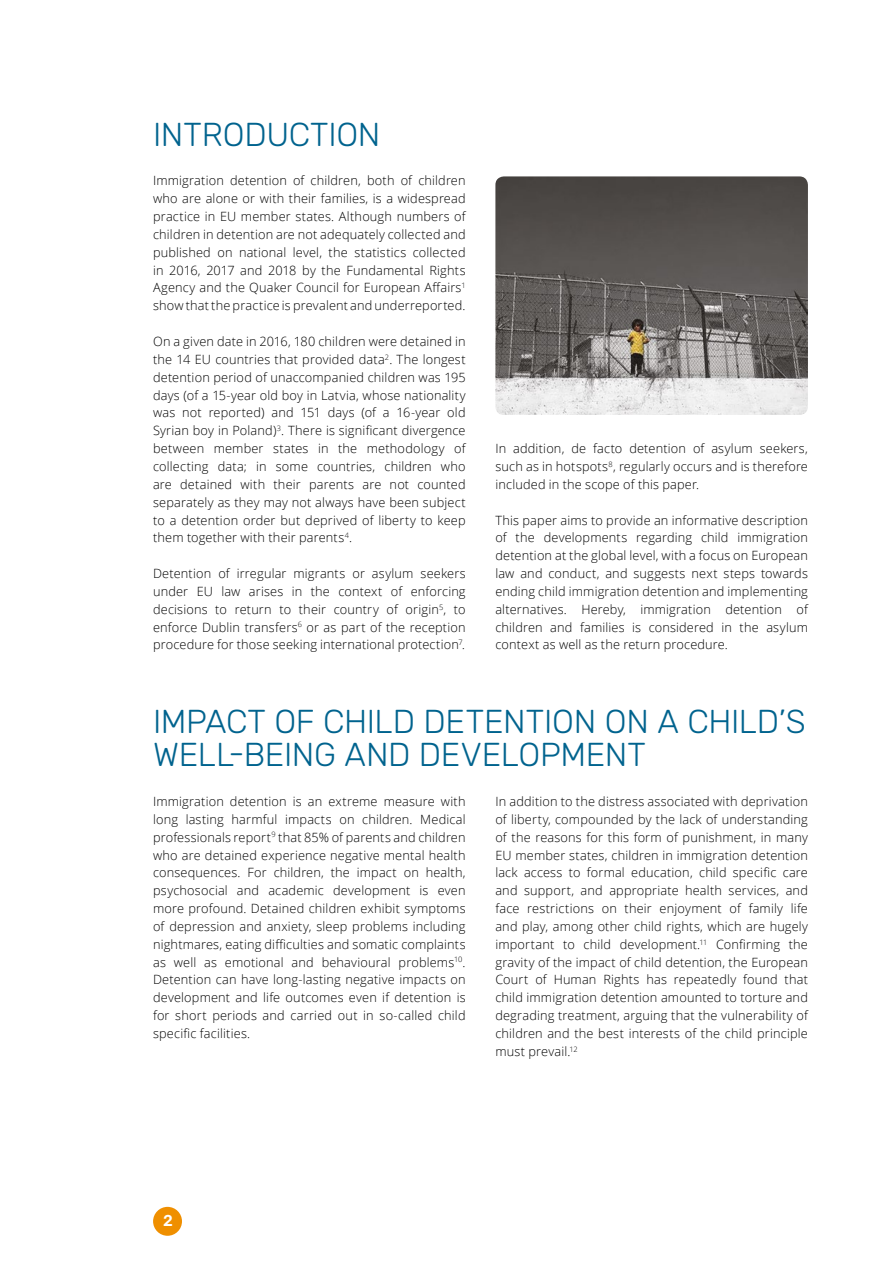
<style>
.page{position:relative;width:893px;height:1263px;background:#fff}
.page>*{position:absolute;margin:0;border:0;box-sizing:border-box;transform-origin:0 0}
.H1_smaller{font:300 33px/33px "Rubik";letter-spacing:-.01em;color:#00638e}
.t1{font:500 15.75px "Rubik";color:#fff}
.body_copy{font:300 12.75px/17.9px "Open Sans";letter-spacing:.015em;color:#000;text-align:justify}
.s1{font-style:italic}
</style>
<div class="page">
<img style="left:495px;top:176px;width:313px;height:239px">
<div style="left:153px;top:1207px;width:29px;height:29px;background:#ef8f00;border-radius:50%"></div>
<p class="H1_smaller" style="left:153px;top:119px;width:229px">INTRODUCTION</p>
<p class="body_copy" style="left:153px;top:171px;width:314px">Immigration detention of children, both of children who are alone or with their families, is a widespread practice in EU member states. Although numbers of children in detention are not adequately collected and published on national level, the statistics collected in 2016, 2017 and 2018 by the Fundamental Rights Agency and the Quaker Council for European Affairs<sup>1 </sup>show that the practice is prevalent and underreported.</p>
<p class="body_copy" style="left:153px;top:332px;width:314px">On a given date in 2016, 180 children were detained in the 14 EU countries that provided data<sup>2</sup>. The longest detention period of unaccompanied children was 195 days (of a 15-year old boy in Latvia, whose nationality was not reported) and 151 days (of a 16-year old Syrian boy in Poland)<sup>3</sup>. There is significant divergence between member states in the methodology of collecting data; in some countries, children who are detained with their parents are not counted separately as they may not always have been subject to a detention order but deprived of liberty to keep them together with their parents<sup>4</sup>.</p>
<p class="body_copy" style="left:153px;top:564px;width:314px">Detention of irregular migrants or asylum seekers under EU law arises in the context of enforcing decisions to return to their country of origin<sup>5</sup>, to enforce Dublin transfers<sup>6</sup> or as part of the reception procedure for those seeking international protection<sup>7</sup><span class="s1">.</span></p>
<p class="body_copy" style="left:495px;top:439px;width:314px">In addition, de facto detention of asylum seekers, such as in hotspots<sup>8</sup>, regularly occurs and is therefore included in the scope of this paper.</p>
<p class="body_copy" style="left:495px;top:511px;width:314px">This paper aims to provide an informative description of the developments regarding child immigration detention at the global level, with a focus on European law and conduct, and suggests next steps towards ending child immigration detention and implementing alternatives. Hereby, immigration detention of children and families is considered in the asylum context as well as the return procedure.</p>
<p class="H1_smaller" style="left:153px;top:706px;width:654px">IMPACT OF CHILD DETENTION ON A CHILD’S<br>WELL-BEING AND DEVELOPMENT</p>
<p class="body_copy" style="left:153px;top:792px;width:314px">Immigration detention is an extreme measure with long lasting harmful impacts on children. Medical professionals report<sup>9</sup> that 85% of parents and children who are detained experience negative mental health consequences. For children, the impact on health, psychosocial and academic development is even more profound. Detained children exhibit symptoms of depression and anxiety, sleep problems including nightmares, eating difficulties and somatic complaints as well as emotional and behavioural problems<sup>10</sup>.<br>Detention can have long-lasting negative impacts on development and life outcomes even if detention is for short periods and carried out in so-called child specific facilities.</p>
<p class="body_copy" style="left:495px;top:792px;width:314px">In addition to the distress associated with deprivation of liberty, compounded by the lack of understanding of the reasons for this form of punishment, in many EU member states, children in immigration detention lack access to formal education, child specific care and support, and appropriate health services, and face restrictions on their enjoyment of family life and play, among other child rights, which are hugely important to child development.<sup>11</sup> Confirming the gravity of the impact of child detention, the European Court of Human Rights has repeatedly found that child immigration detention amounted to torture and degrading treatment, arguing that the vulnerability of children and the best interests of the child principle must prevail.<sup>12</sup></p>
<p class="t1" style="left:163px;top:1212px;width:11px">2</p>
</div>
